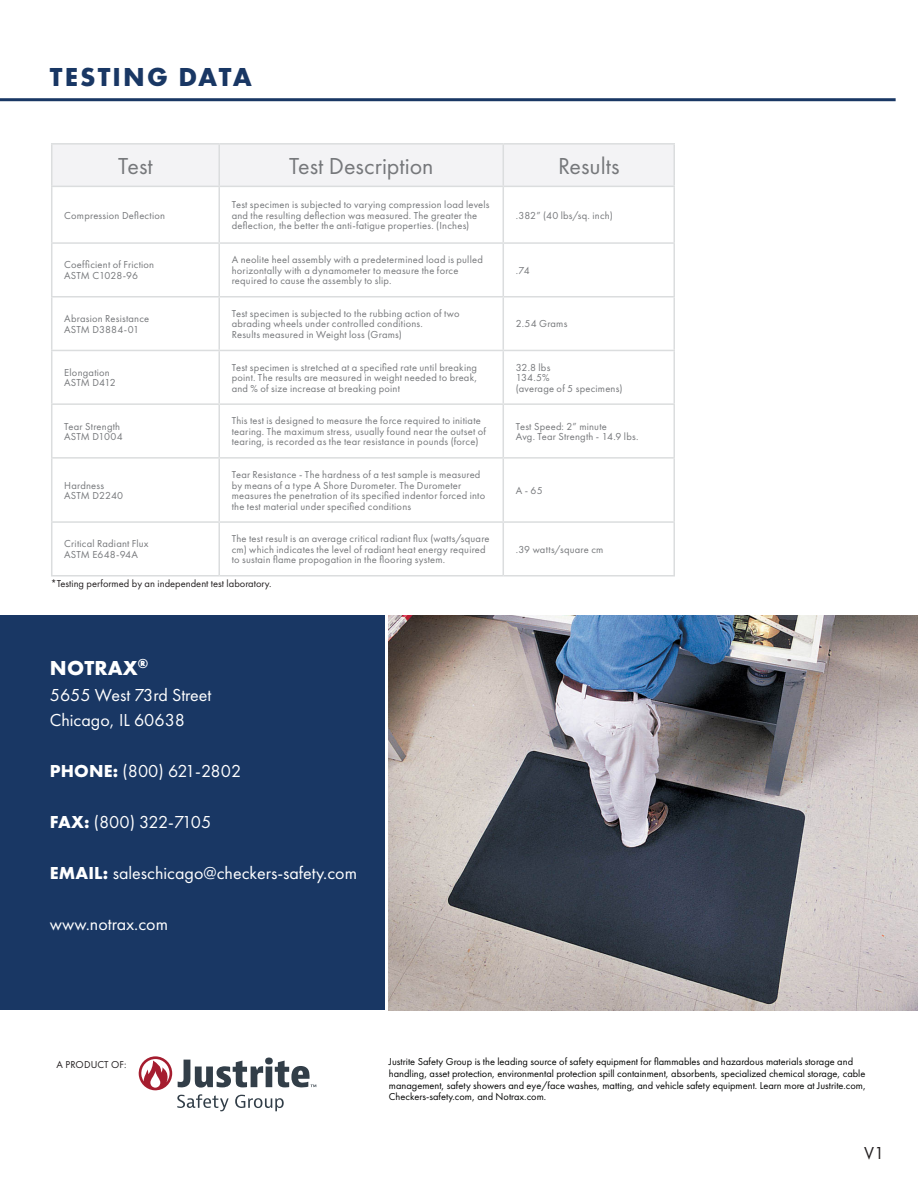
<style>
.page{position:relative;width:918px;height:1188px;background:#fff}
.page>*{position:absolute;margin:0;border:0;box-sizing:border-box;transform-origin:0 0}
.t1{font:700 27px "Futura New";letter-spacing:.08em;color:#193764}
.t2{font:24px "Futura New";color:#76787b}
.t3{font:700 21px "Futura New";letter-spacing:.01em;color:#fff}
.t4{font:18px "Futura New";color:#fff}
.t5{font:18px "Futura New";letter-spacing:-.04em;color:#fff}
.t6{font:18px "Futura New";color:#231f20}
.t7{font:10.5px/10.5px "Futura New";letter-spacing:.02em;color:#76787b}
.t8{font:10.5px "Futura New";color:#231f20}
.t9{font:10.5px "Futura New";letter-spacing:-.01em;color:#76787b}
.t10{font:10.5px "Futura New";color:#76787b}
.t11{font:10.35px/11.9px "Futura New";color:#050605}
.t12{font:10.35px "Futura New";letter-spacing:.01em;color:#231f20}
.s1{font-weight:700}
</style>
<div class="page">
<img style="left:388px;top:616px;width:530px;height:394px">
<div style="left:0;top:616px;width:386px;height:394px;background:#193764"></div>
<div style="left:52px;top:144px;width:167px;height:42px;background:#f3f3f5"></div>
<div style="left:219px;top:144px;width:284px;height:42px;background:#f3f3f5"></div>
<div style="left:503px;top:144px;width:171px;height:42px;background:#f3f3f5"></div>
<hr style="left:51px;top:143px;width:168px;height:2px;background:#dbddde">
<hr style="left:51px;top:145px;width:1px;height:41px;background:#dbddde">
<hr style="left:503px;top:143px;width:172px;height:2px;background:#dbddde">
<hr style="left:674px;top:145px;width:1px;height:41px;background:#dbddde">
<hr style="left:51px;top:186px;width:168px;height:1px;background:#dbddde">
<hr style="left:51px;top:187px;width:1px;height:55px;background:#dbddde">
<hr style="left:218px;top:187px;width:2px;height:55px;background:#dbddde">
<hr style="left:503px;top:186px;width:172px;height:1px;background:#dbddde">
<hr style="left:503px;top:187px;width:1px;height:55px;background:#dbddde">
<hr style="left:674px;top:187px;width:1px;height:55px;background:#dbddde">
<hr style="left:51px;top:242px;width:168px;height:2px;background:#dbddde">
<hr style="left:51px;top:244px;width:1px;height:52px;background:#dbddde">
<hr style="left:219px;top:242px;width:284px;height:2px;background:#dbddde">
<hr style="left:218px;top:244px;width:2px;height:52px;background:#dbddde">
<hr style="left:503px;top:242px;width:172px;height:2px;background:#dbddde">
<hr style="left:503px;top:244px;width:1px;height:52px;background:#dbddde">
<hr style="left:674px;top:244px;width:1px;height:52px;background:#dbddde">
<hr style="left:51px;top:296px;width:168px;height:2px;background:#dbddde">
<hr style="left:51px;top:298px;width:1px;height:52px;background:#dbddde">
<hr style="left:219px;top:296px;width:284px;height:2px;background:#dbddde">
<hr style="left:218px;top:298px;width:2px;height:52px;background:#dbddde">
<hr style="left:503px;top:296px;width:172px;height:2px;background:#dbddde">
<hr style="left:503px;top:298px;width:1px;height:52px;background:#dbddde">
<hr style="left:674px;top:298px;width:1px;height:52px;background:#dbddde">
<hr style="left:51px;top:350px;width:168px;height:1px;background:#dbddde">
<hr style="left:51px;top:351px;width:1px;height:52px;background:#dbddde">
<hr style="left:219px;top:350px;width:284px;height:1px;background:#dbddde">
<hr style="left:218px;top:351px;width:2px;height:52px;background:#dbddde">
<hr style="left:503px;top:350px;width:172px;height:1px;background:#dbddde">
<hr style="left:503px;top:351px;width:1px;height:52px;background:#dbddde">
<hr style="left:674px;top:351px;width:1px;height:52px;background:#dbddde">
<hr style="left:51px;top:403px;width:168px;height:2px;background:#dbddde">
<hr style="left:51px;top:405px;width:1px;height:52px;background:#dbddde">
<hr style="left:219px;top:403px;width:284px;height:2px;background:#dbddde">
<hr style="left:218px;top:405px;width:2px;height:52px;background:#dbddde">
<hr style="left:503px;top:403px;width:172px;height:2px;background:#dbddde">
<hr style="left:503px;top:405px;width:1px;height:52px;background:#dbddde">
<hr style="left:674px;top:405px;width:1px;height:52px;background:#dbddde">
<hr style="left:51px;top:457px;width:168px;height:2px;background:#dbddde">
<hr style="left:51px;top:459px;width:1px;height:62px;background:#dbddde">
<hr style="left:219px;top:457px;width:284px;height:2px;background:#dbddde">
<hr style="left:218px;top:459px;width:2px;height:62px;background:#dbddde">
<hr style="left:503px;top:457px;width:172px;height:2px;background:#dbddde">
<hr style="left:503px;top:459px;width:1px;height:62px;background:#dbddde">
<hr style="left:674px;top:459px;width:1px;height:62px;background:#dbddde">
<hr style="left:51px;top:521px;width:168px;height:2px;background:#dbddde">
<hr style="left:51px;top:523px;width:1px;height:52px;background:#dbddde">
<hr style="left:219px;top:521px;width:284px;height:2px;background:#dbddde">
<hr style="left:218px;top:523px;width:2px;height:52px;background:#dbddde">
<hr style="left:503px;top:521px;width:172px;height:2px;background:#dbddde">
<hr style="left:503px;top:523px;width:1px;height:52px;background:#dbddde">
<hr style="left:674px;top:523px;width:1px;height:52px;background:#dbddde">
<hr style="left:51px;top:575px;width:168px;height:2px;background:#dbddde">
<hr style="left:219px;top:575px;width:284px;height:2px;background:#dbddde">
<hr style="left:503px;top:575px;width:172px;height:2px;background:#dbddde">
<hr style="left:218px;top:145px;width:2px;height:41px;background:#dbddde">
<hr style="left:219px;top:143px;width:284px;height:2px;background:#dbddde">
<hr style="left:503px;top:145px;width:1px;height:41px;background:#dbddde">
<hr style="left:219px;top:186px;width:284px;height:1px;background:#dbddde">
<hr style="left:0;top:98px;width:896px;height:3px;background:#193764">
<svg style="left:138px;top:1056px;width:178px;height:55px"></svg>
<p class="t1" style="left:50px;top:59px;width:204px">TESTING DATA</p>
<p class="t2" style="left:118px;top:152px;width:36px">Test</p>
<p class="t2" style="left:289px;top:152px;width:146px">Test Description</p>
<p class="t2" style="left:558px;top:152px;width:63px">Results</p>
<p class="t7" style="left:64px;top:210px;width:102px">Compression Deflection</p>
<p class="t7" style="left:232px;top:199px;width:259px">Test specimen is subjected to varying compression load levels and the resulting deflection was measured. The greater the deflection, the better the anti-fatigue properties. (Inches)</p>
<p class="t7" style="left:516px;top:210px;width:99px">.382” (40 lbs/sq. inch)</p>
<p class="t7" style="left:64px;top:260px;width:92px">Coefficient of Friction</p>
<p class="t9" style="left:64px;top:269px;width:75px">ASTM C1028-96</p>
<p class="t7" style="left:232px;top:254px;width:253px">A neolite heel assembly with a predetermined load is pulled horizontally with a dynamometer to measure the force required to cause the assembly to slip.</p>
<p class="t7" style="left:516px;top:265px;width:15px">.74</p>
<p class="t7" style="left:64px;top:313px;width:86px">Abrasion Resistance</p>
<p class="t7" style="left:64px;top:324px;width:76px">ASTM D3884-01</p>
<p class="t7" style="left:232px;top:308px;width:229px">Test specimen is subjected to the rubbing action of two abrading wheels under controlled conditions.</p>
<p class="t7" style="left:232px;top:329px;width:172px">Results measured in Weight loss (Grams)</p>
<p class="t7" style="left:516px;top:319px;width:53px">2.54 Grams</p>
<p class="t7" style="left:64px;top:367px;width:47px">Elongation</p>
<p class="t10" style="left:64px;top:377px;width:53px">ASTM D412</p>
<p class="t7" style="left:232px;top:362px;width:247px;text-align:justify">Test specimen is stretched at a specified rate until breaking point. The results are measured in weight needed to break, and % of size increase at breaking point</p>
<p class="t7" style="left:516px;top:362px;width:36px">32.8 lbs</p>
<p class="t7" style="left:516px;top:372px;width:35px">134.5%</p>
<p class="t7" style="left:516px;top:383px;width:108px">(average of 5 specimens)</p>
<p class="t7" style="left:64px;top:421px;width:58px">Tear Strength</p>
<p class="t7" style="left:64px;top:431px;width:60px">ASTM D1004</p>
<p class="t7" style="left:232px;top:416px;width:256px">This test is designed to measure the force required to initiate tearing. The maximum stress, usually found near the outset of tearing, is recorded as the tear resistance in pounds (force)</p>
<p class="t7" style="left:516px;top:421px;width:93px">Test Speed: 2” minute</p>
<p class="t7" style="left:516px;top:431px;width:124px">Avg. Tear Strength - 14.9 lbs.</p>
<p class="t7" style="left:64px;top:480px;width:42px">Hardness</p>
<p class="t7" style="left:64px;top:490px;width:60px">ASTM D2240</p>
<p class="t7" style="left:232px;top:469px;width:255px">Tear Resistance - The hardness of a test sample is measured by means of a type A Shore Durometer. The Durometer measures the penetration of its specified indentor forced into the test material under specified conditions</p>
<p class="t7" style="left:516px;top:485px;width:28px">A - 65</p>
<p class="t7" style="left:232px;top:533px;width:259px">The test result is an average critical radiant flux (watts/square cm) which indicates the level of radiant heat energy required to sustain flame propogation in the flooring system.</p>
<p class="t7" style="left:516px;top:544px;width:89px">.39 watts/square cm</p>
<p class="t8" style="left:51px;top:577px;width:222px">*Testing performed by an independent test laboratory.</p>
<p class="t7" style="left:64px;top:539px;width:86px">Critical Radiant Flux</p>
<p class="t7" style="left:64px;top:549px;width:75px">ASTM E648-94A</p>
<p class="t3" style="left:50px;top:655px;width:100px">NOTRAX<sup>®</sup></p>
<p class="t4" style="left:50px;top:684px;width:163px">5655 West 73rd Street</p>
<p class="t4" style="left:50px;top:710px;width:137px">Chicago, IL 60638</p>
<p class="t4" style="left:50px;top:761px;width:193px"><span class="s1">PHONE:</span> (800) 621-2802</p>
<p class="t5" style="left:50px;top:812px;width:163px"><span class="s1">FAX:</span> (800) 322-7105</p>
<p class="t4" style="left:50px;top:863px;width:309px"><span class="s1">EMAIL:</span> saleschicago@checkers-safety.com</p>
<p class="t4" style="left:50px;top:914px;width:120px">www.notrax.com</p>
<p class="t12" style="left:57px;top:1059px;width:72px">A PRODUCT OF:</p>
<p class="t11" style="left:389px;top:1055px;width:478px">Justrite Safety Group is the leading source of safety equipment for flammables and hazardous materials storage and handling, asset protection, environmental protection spill containment, absorbents, specialized chemical storage, cable management, safety showers and eye/face washes, matting, and vehicle safety equipment. Learn more at Justrite.com, Checkers-safety.com, and Notrax.com.</p>
<p class="t6" style="left:864px;top:1142px;width:22px">V1</p>
</div>
